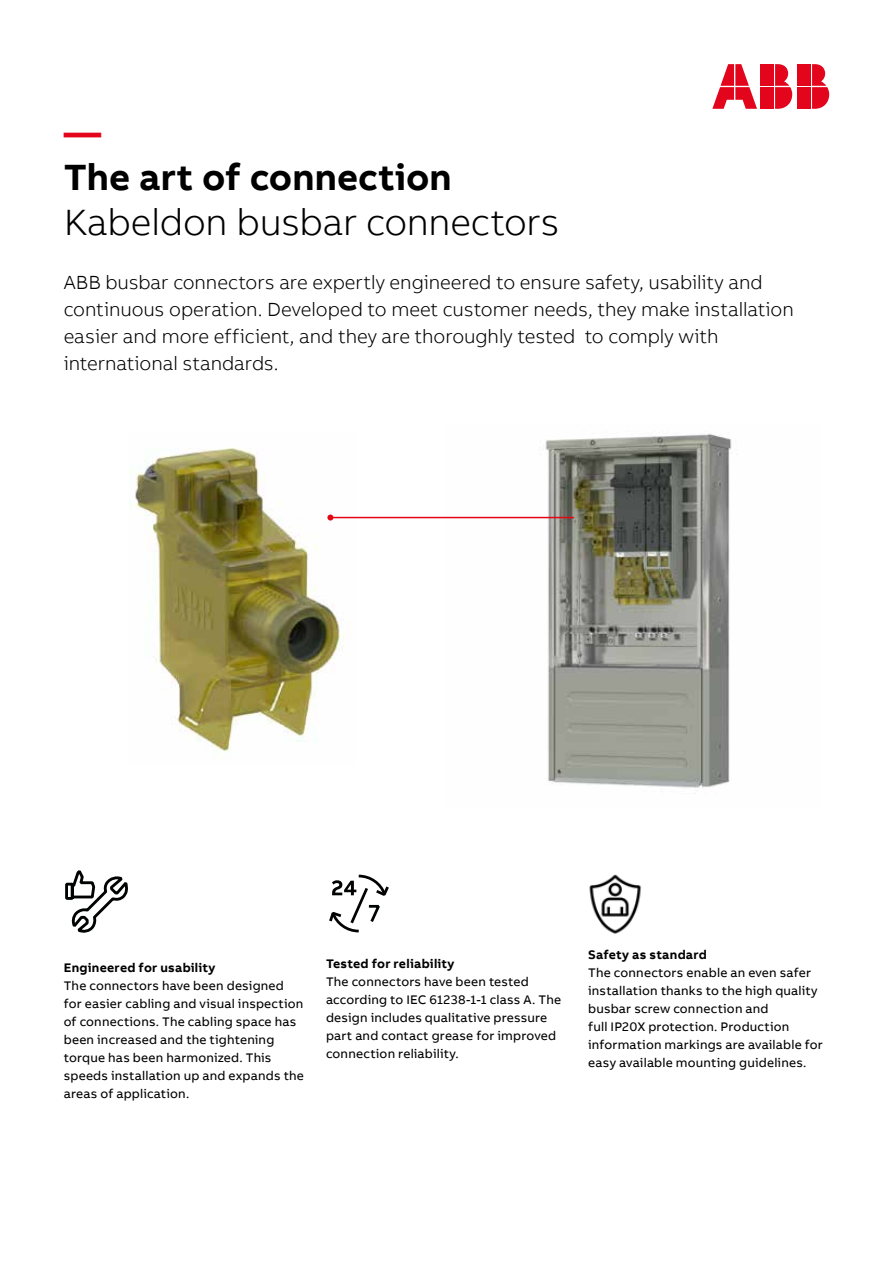
<style>
.page{position:relative;width:893px;height:1263px;background:#fff}
.page>*{position:absolute;margin:0;border:0;box-sizing:border-box;transform-origin:0 0}
.t1{font:300 37.5px "AB Bvoice";letter-spacing:-.01em;color:#000}
.t2{font:700 37.5px "AB Bvoice";color:#000}
.t3{font:700 37.5px "AB Bvoice";color:#e3051b}
.t4{font:300 19.5px/27px "AB Bvoice";letter-spacing:-.005em;color:#000}
.t5{font:12.75px/18px "AB Bvoice";letter-spacing:.015em;color:#000}
.t6{font:700 12.75px "AB Bvoice";letter-spacing:.02em;color:#000}
</style>
<div class="page">
<img style="left:129px;top:448px;width:226px;height:310px">
<div style="left:798px;top:64px;width:13px;height:22px;background:#e3051b"></div>
<div style="left:798px;top:87px;width:13px;height:22px;background:#e3051b"></div>
<svg style="left:812px;top:64px;width:17px;height:45px"></svg>
<svg style="left:712px;top:64px;width:45px;height:45px"></svg>
<div style="left:761px;top:64px;width:13px;height:22px;background:#e3051b"></div>
<div style="left:761px;top:87px;width:13px;height:22px;background:#e3051b"></div>
<svg style="left:775px;top:64px;width:17px;height:45px"></svg>
<svg style="left:65px;top:870px;width:63px;height:62px"></svg>
<svg style="left:329px;top:874px;width:60px;height:59px"></svg>
<img style="left:589px;top:874px;width:52px;height:60px">
<img style="left:445px;top:433px;width:287px;height:358px">
<hr style="left:330px;top:517px;width:244px;height:1px;background:#e30613">
<svg style="left:327px;top:514px;width:6px;height:6px"></svg>
<h1 class="t3" style="left:64px;top:108px;width:39px">—</h1>
<h1 class="t2" style="left:64px;top:153px;width:389px">The art of connection</h1>
<h1 class="t1" style="left:64px;top:200px;width:497px">Kabeldon busbar connectors</h1>
<p class="t4" style="left:64px;top:269px;width:732px">ABB busbar connectors are expertly engineered to ensure safety, usability and continuous operation. Developed to meet customer needs, they make installation easier and more efficient, and they are thoroughly tested to comply with international standards.</p>
<p class="t6" style="left:64px;top:959px;width:153px">Engineered for usability</p>
<p class="t5" style="left:64px;top:976px;width:242px">The connectors have been designed for easier cabling and visual inspection of connections. The cabling space has been increased and the tightening torque has been harmonized. This speeds installation up and expands the areas of application.</p>
<p class="t6" style="left:326px;top:956px;width:130px">Tested for reliability</p>
<p class="t5" style="left:326px;top:973px;width:237px">The connectors have been tested according to IEC 61238-1-1 class A. The design includes qualitative pressure part and contact grease for improved connection reliability.</p>
<p class="t6" style="left:588px;top:947px;width:120px">Safety as standard</p>
<p class="t5" style="left:588px;top:964px;width:236px">The connectors enable an even safer installation thanks to the high quality busbar screw connection and<br>full IP20X protection. Production information markings are available for easy available mounting guidelines.</p>
</div>
